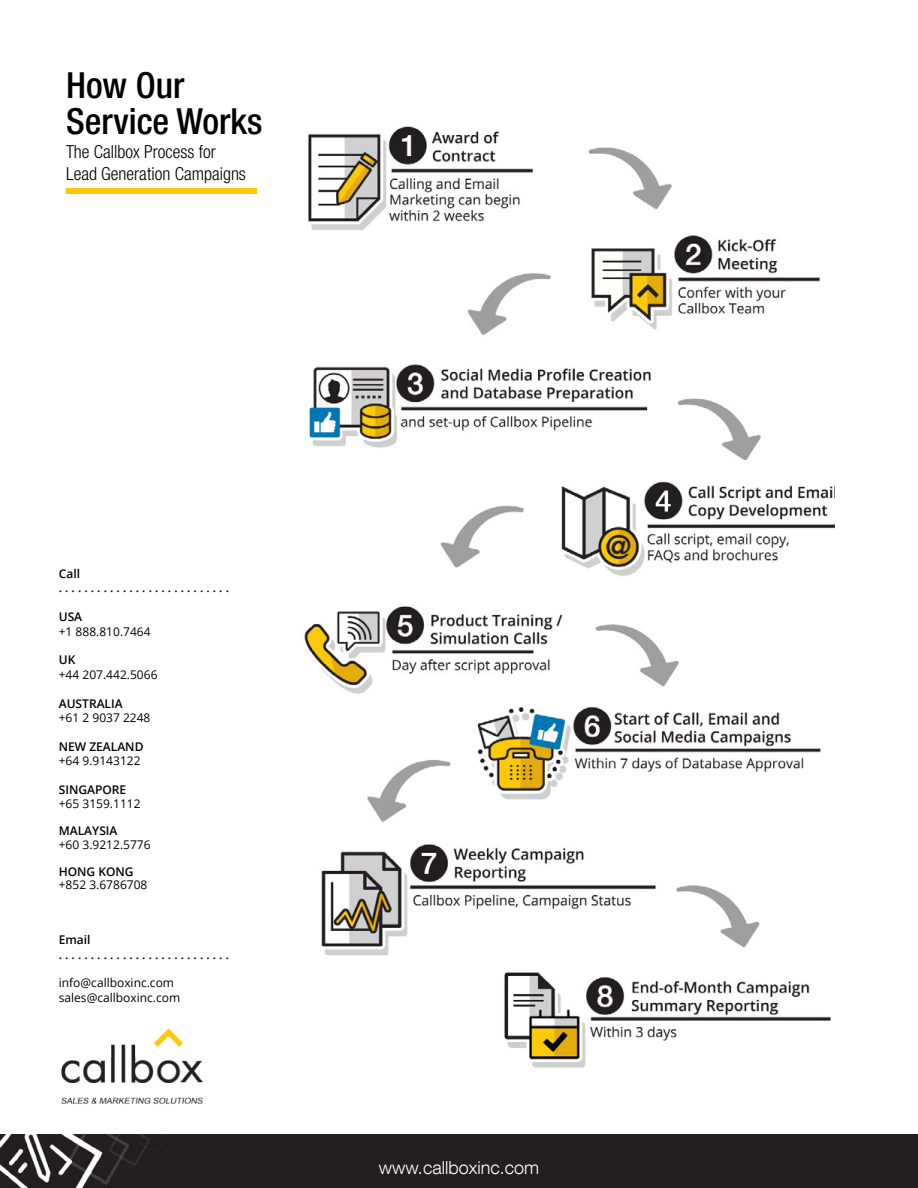
<style>
.page{position:relative;width:918px;height:1188px;background:#fff}
.page>*{position:absolute;margin:0;border:0;box-sizing:border-box;transform-origin:0 0}
.t1{font:500 condensed 36px/36px "Helvetica Neue LT Com";color:#000}
.t2{font:300 condensed 18px/21.6px "Helvetica Neue LT Com";color:#000}
.t3{font:300 18px "Helvetica Neue LT Com";color:#fff}
.t4{font:12px/14.4px "Open Sans";color:#000}
.t5{font:600 12px/14.4px "Open Sans";color:#000}
</style>
<div class="page">
<div style="left:0;top:1135px;width:918px;height:53px;background:#231f20"></div>
<img style="left:61px;top:1028px;width:142px;height:76px">
<img style="left:304px;top:126px;width:530px;height:942px">
<div style="left:66px;top:188px;width:190px;height:6px;background:#ffc905"></div>
<h1 class="t1" style="left:66px;top:67px;width:198px">How Our<br>Service Works</h1>
<h2 class="t2" style="left:66px;top:141px;width:181px">The Callbox Process for<br>Lead Generation Campaigns</h2>
<p class="t5" style="left:59px;top:566px;width:172px">Call<br>. . . . . . . . . . . . . . . . . . . . . . . . . . .</p>
<p class="t5" style="left:59px;top:609px;width:25px">USA</p>
<p class="t4" style="left:59px;top:624px;width:93px">+1 888.810.7464</p>
<p class="t5" style="left:59px;top:653px;width:18px">UK</p>
<p class="t4" style="left:59px;top:667px;width:100px">+44 207.442.5066</p>
<p class="t5" style="left:59px;top:696px;width:65px">AUSTRALIA</p>
<p class="t4" style="left:59px;top:710px;width:93px">+61 2 9037 2248</p>
<p class="t5" style="left:59px;top:739px;width:86px">NEW ZEALAND</p>
<p class="t4" style="left:59px;top:753px;width:83px">+64 9.9143122</p>
<p class="t5" style="left:59px;top:782px;width:69px">SINGAPORE</p>
<p class="t4" style="left:59px;top:797px;width:83px">+65 3159.1112</p>
<p class="t5" style="left:59px;top:824px;width:60px">MALAYSIA</p>
<p class="t4" style="left:59px;top:837px;width:93px">+60 3.9212.5776</p>
<p class="t5" style="left:59px;top:864px;width:76px">HONG KONG</p>
<p class="t4" style="left:59px;top:878px;width:90px">+852 3.6786708</p>
<p class="t5" style="left:59px;top:932px;width:172px">Email<br>. . . . . . . . . . . . . . . . . . . . . . . . . . .</p>
<p class="t4" style="left:59px;top:976px;width:123px">info@callboxinc.com sales@callboxinc.com</p>
<h2 class="t3" style="left:379px;top:1156px;width:162px">www.callboxinc.com</h2>
</div>
